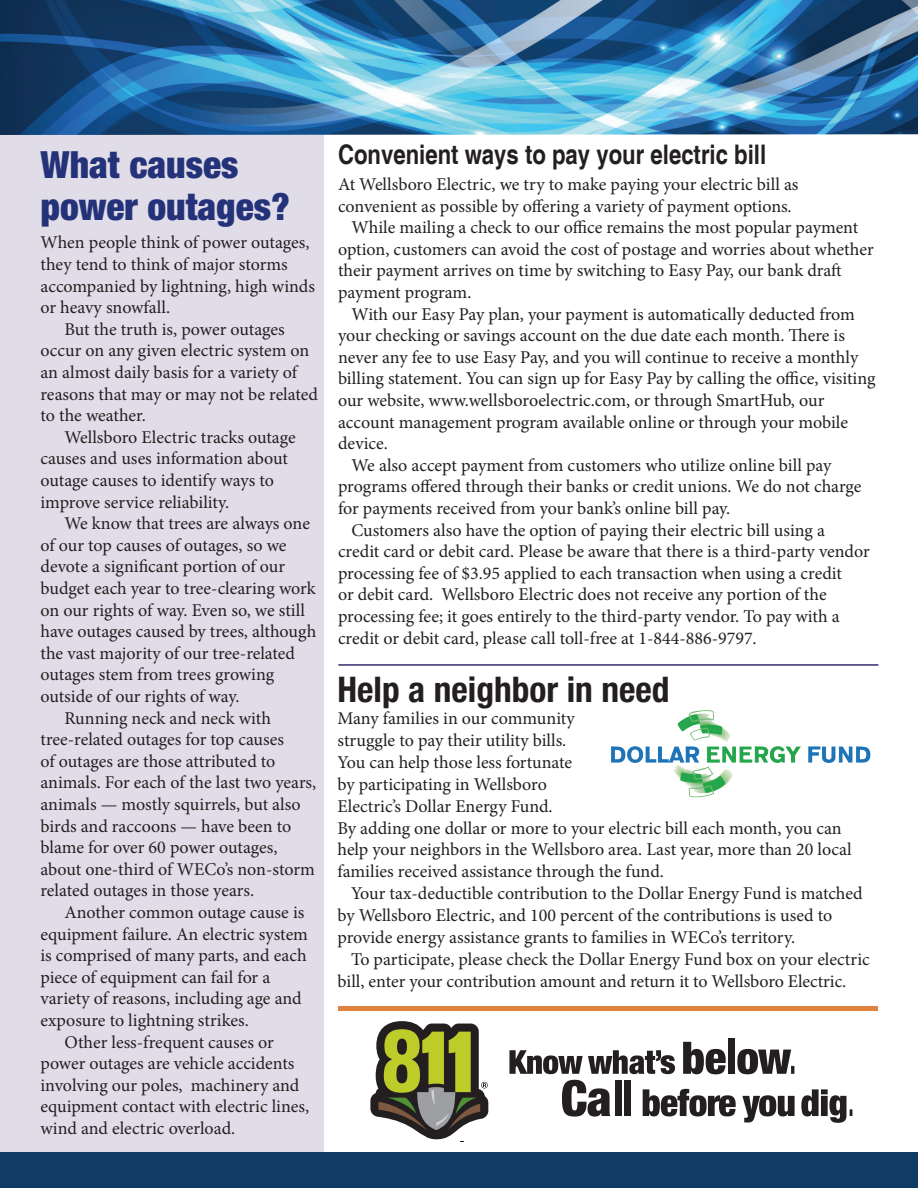
<style>
.page{position:relative;width:918px;height:1188px;background:#fff}
.page>*{position:absolute;margin:0;border:0;box-sizing:border-box;transform-origin:0 0}
.t1{font:900 condensed 37.5px/42px "Helvetica Neue LT Std";color:#243279}
.t2{font:700 condensed 35.4px "Helvetica Neue LT Std";color:#231f20}
.t3{font:700 condensed 27px "Helvetica";color:#231f20}
.t4{font:18px/21.9px "Minion Pro";letter-spacing:-.005em;color:#231f20}
</style>
<div class="page">
<div style="left:0;top:124px;width:324px;height:1064px;background:#e1dde8"></div>
<img style="left:0;top:0;width:918px;height:135px">
<div style="left:0;top:1152px;width:918px;height:36px;background:#103b64"></div>
<hr style="left:338px;top:664px;width:540px;height:2px;background:#38286d">
<img style="left:611px;top:710px;width:260px;height:88px">
<hr style="left:338px;top:1007px;width:540px;height:4px;background:#e0833e">
<svg style="left:370px;top:1021px;width:118px;height:118px"></svg>
<svg style="left:562px;top:1080px;width:48px;height:37px"></svg>
<svg style="left:643px;top:1089px;width:93px;height:27px"></svg>
<svg style="left:742px;top:1095px;width:53px;height:28px"></svg>
<svg style="left:801px;top:1089px;width:51px;height:34px"></svg>
<svg style="left:509px;top:1050px;width:166px;height:24px"></svg>
<svg style="left:683px;top:1042px;width:43px;height:32px"></svg>
<svg style="left:737px;top:1049px;width:57px;height:25px"></svg>
<div style="left:615px;top:1080px;width:7px;height:36px;background:#231f20"></div>
<div style="left:624px;top:1080px;width:7px;height:36px;background:#231f20"></div>
<div style="left:728px;top:1038px;width:7px;height:36px;background:#231f20"></div>
<h1 class="t1" style="left:40px;top:143px;width:251px">What causes power outages?</h1>
<p class="t4" style="left:40px;top:232px;width:271px">When people think of power outages,</p>
<p class="t4" style="left:40px;top:253px;width:249px">they tend to think of major storms</p>
<p class="t4" style="left:40px;top:275px;width:276px">accompanied by lightning, high winds</p>
<p class="t4" style="left:40px;top:297px;width:131px">or heavy snowfall.</p>
<p class="t4" style="left:64px;top:318px;width:222px">But the truth is, power outages</p>
<p class="t4" style="left:40px;top:340px;width:270px">occur on any given electric system on</p>
<p class="t4" style="left:40px;top:361px;width:258px">an almost daily basis for a variety of</p>
<p class="t4" style="left:40px;top:383px;width:279px">reasons that may or may not be related</p>
<p class="t4" style="left:40px;top:405px;width:107px">to the weather.</p>
<p class="t4" style="left:64px;top:426px;width:233px">Wellsboro Electric tracks outage</p>
<p class="t4" style="left:40px;top:448px;width:249px">causes and uses information about</p>
<p class="t4" style="left:40px;top:469px;width:235px">outage causes to identify ways to</p>
<p class="t4" style="left:40px;top:491px;width:190px">improve service reliability.</p>
<p class="t4" style="left:64px;top:513px;width:247px">We know that trees are always one</p>
<p class="t4" style="left:40px;top:534px;width:248px">of our top causes of outages, so we</p>
<p class="t4" style="left:40px;top:556px;width:246px">devote a significant portion of our</p>
<p class="t4" style="left:40px;top:577px;width:277px">budget each year to tree-clearing work</p>
<p class="t4" style="left:40px;top:599px;width:266px">on our rights of way. Even so, we still</p>
<p class="t4" style="left:40px;top:621px;width:277px">have outages caused by trees, although</p>
<p class="t4" style="left:40px;top:642px;width:256px">the vast majority of our tree-related</p>
<p class="t4" style="left:40px;top:664px;width:235px">outages stem from trees growing</p>
<p class="t4" style="left:40px;top:685px;width:201px">outside of our rights of way.</p>
<p class="t4" style="left:64px;top:707px;width:208px">Running neck and neck with</p>
<p class="t4" style="left:40px;top:729px;width:245px">tree-related outages for top causes</p>
<p class="t4" style="left:40px;top:750px;width:237px">of outages are those attributed to</p>
<p class="t4" style="left:40px;top:772px;width:277px">animals. For each of the last two years,</p>
<p class="t4" style="left:40px;top:793px;width:262px">animals — mostly squirrels, but also</p>
<p class="t4" style="left:40px;top:815px;width:252px">birds and raccoons — have been to</p>
<p class="t4" style="left:40px;top:837px;width:238px">blame for over 60 power outages,</p>
<p class="t4" style="left:40px;top:858px;width:276px">about one-third of WECo’s non-storm</p>
<p class="t4" style="left:40px;top:880px;width:215px">related outages in those years.</p>
<p class="t4" style="left:64px;top:901px;width:241px">Another common outage cause is</p>
<p class="t4" style="left:40px;top:923px;width:269px">equipment failure. An electric system</p>
<p class="t4" style="left:40px;top:945px;width:268px">is comprised of many parts, and each</p>
<p class="t4" style="left:40px;top:966px;width:231px">piece of equipment can fail for a</p>
<p class="t4" style="left:40px;top:988px;width:263px">variety of reasons, including age and</p>
<p class="t4" style="left:40px;top:1009px;width:210px">exposure to lightning strikes.</p>
<p class="t4" style="left:64px;top:1031px;width:211px">Other less-frequent causes or</p>
<p class="t4" style="left:40px;top:1053px;width:256px">power outages are vehicle accidents</p>
<p class="t4" style="left:40px;top:1074px;width:260px">involving our poles, machinery and</p>
<p class="t4" style="left:40px;top:1096px;width:270px">equipment contact with electric lines,</p>
<p class="t4" style="left:40px;top:1117px;width:196px">wind and electric overload.</p>
<h3 class="t3" style="left:338px;top:139px;width:430px">Convenient ways to pay your electric bill</h3>
<p class="t4" style="left:338px;top:173px;width:462px">At Wellsboro Electric, we try to make paying your electric bill as</p>
<p class="t4" style="left:338px;top:195px;width:455px">convenient as possible by offering a variety of payment options.</p>
<p class="t4" style="left:352px;top:217px;width:508px">While mailing a check to our office remains the most popular payment</p>
<p class="t4" style="left:338px;top:238px;width:537px">option, customers can avoid the cost of postage and worries about whether</p>
<p class="t4" style="left:338px;top:260px;width:505px">their payment arrives on time by switching to Easy Pay, our bank draft</p>
<p class="t4" style="left:338px;top:281px;width:135px">payment program.</p>
<p class="t4" style="left:352px;top:303px;width:505px">With our Easy Pay plan, your payment is automatically deducted from</p>
<p class="t4" style="left:338px;top:325px;width:508px">your checking or savings account on the due date each month. There is</p>
<p class="t4" style="left:338px;top:346px;width:522px">never any fee to use Easy Pay, and you will continue to receive a monthly</p>
<p class="t4" style="left:338px;top:368px;width:539px">billing statement. You can sign up for Easy Pay by calling the office, visiting</p>
<p class="t4" style="left:338px;top:389px;width:488px">our website, www.wellsboroelectric.com, or through SmartHub, our</p>
<p class="t4" style="left:338px;top:411px;width:512px">account management program available online or through your mobile</p>
<p class="t4" style="left:338px;top:433px;width:51px">device.</p>
<p class="t4" style="left:352px;top:454px;width:481px">We also accept payment from customers who utilize online bill pay</p>
<p class="t4" style="left:338px;top:476px;width:525px">programs offered through their banks or credit unions. We do not charge</p>
<p class="t4" style="left:338px;top:497px;width:394px">for payments received from your bank’s online bill pay.</p>
<p class="t4" style="left:352px;top:519px;width:475px">Customers also have the option of paying their electric bill using a</p>
<p class="t4" style="left:338px;top:541px;width:533px">credit card or debit card. Please be aware that there is a third-party vendor</p>
<p class="t4" style="left:338px;top:562px;width:505px">processing fee of $3.95 applied to each transaction when using a credit</p>
<p class="t4" style="left:338px;top:584px;width:490px">or debit card. Wellsboro Electric does not receive any portion of the</p>
<p class="t4" style="left:338px;top:605px;width:503px">processing fee; it goes entirely to the third-party vendor. To pay with a</p>
<p class="t4" style="left:338px;top:627px;width:420px">credit or debit card, please call toll-free at 1-844-886-9797.</p>
<h2 class="t2" style="left:338px;top:668px;width:334px">Help a neighbor in need</h2>
<p class="t4" style="left:338px;top:707px;width:516px">Many families in our community<br>struggle to pay their utility bills.<br>You can help those less fortunate<br>by participating in Wellsboro<br>Electric’s Dollar Energy Fund.<br>By adding one dollar or more to your electric bill each month, you can help your neighbors in the Wellsboro area. Last year, more than 20 local families received assistance through the fund.</p>
<p class="t4" style="left:338px;top:883px;width:527px;text-indent:14px">Your tax-deductible contribution to the Dollar Energy Fund is matched by Wellsboro Electric, and 100 percent of the contributions is used to provide energy assistance grants to families in WECo’s territory.</p>
<p class="t4" style="left:338px;top:948px;width:534px;text-indent:14px">To participate, please check the Dollar Energy Fund box on your electric bill, enter your contribution amount and return it to Wellsboro Electric.</p>
</div>
